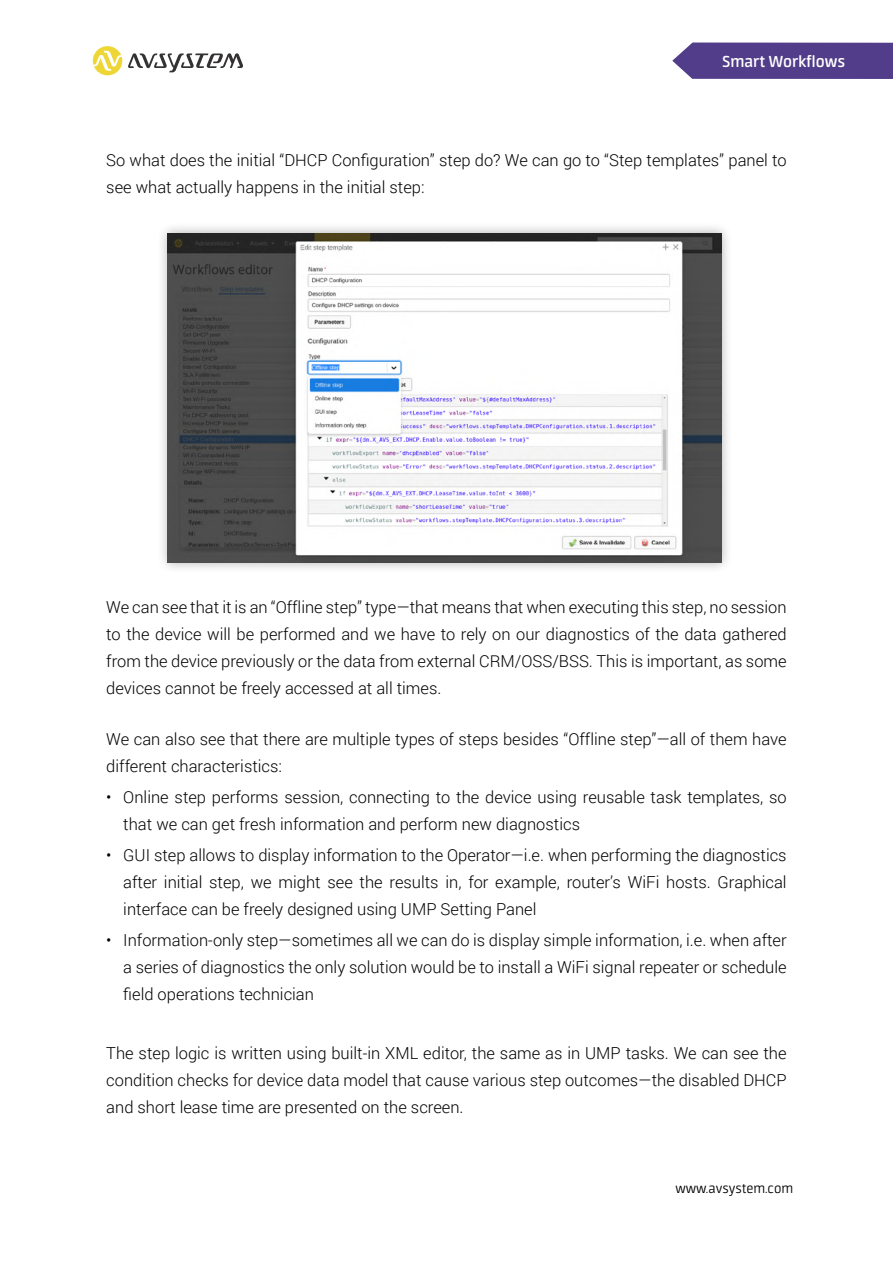
<style>
.page{position:relative;width:893px;height:1263px;background:#fff}
.page>*{position:absolute;margin:0;border:0;box-sizing:border-box;transform-origin:0 0}
.t1{font:600 18px "Neuron";color:#fff}
.t2{font:300 16.5px/27px "Roboto";color:#000;text-align:justify}
.t3{font:300 15px "Neuron";color:#000}
</style>
<div class="page">
<svg style="left:672px;top:43px;width:221px;height:36px;background:#5a468f"></svg>
<svg style="left:128px;top:53px;width:115px;height:19px"></svg>
<svg style="left:93px;top:46px;width:29px;height:29px"></svg>
<div style="left:156px;top:222px;width:576px;height:352px;background:#000;opacity:.3"></div>
<img style="left:168px;top:233px;width:553px;height:329px">
<p class="t1" style="left:722px;top:51px;width:125px">Smart Workflows</p>
<p class="t2" style="left:106px;top:146px;width:682px">So what does the initial “DHCP Configuration” step do? We can go to “Step templates” panel to see what actually happens in the initial step:</p>
<p class="t2" style="left:106px;top:593px;width:682px">We can see that it is an “Offline step” type—that means that when executing this step, no session to the device will be performed and we have to rely on our diagnostics of the data gathered from the device previously or the data from external CRM/OSS/BSS. This is important, as some devices cannot be freely accessed at all times.</p>
<p class="t2" style="left:106px;top:725px;width:682px">We can also see that there are multiple types of steps besides “Offline step”—all of them have different characteristics:</p>
<p class="t2" style="left:123px;top:783px;width:665px;text-indent:-17px">• Online step performs session, connecting to the device using reusable task templates, so that we can get fresh information and perform new diagnostics</p>
<p class="t2" style="left:123px;top:841px;width:665px;text-indent:-17px">• GUI step allows to display information to the Operator—i.e. when performing the diagnostics after initial step, we might see the results in, for example, router’s WiFi hosts. Graphical interface can be freely designed using UMP Setting Panel</p>
<p class="t2" style="left:123px;top:926px;width:665px;text-indent:-17px">• Information-only step—sometimes all we can do is display simple information, i.e. when after a series of diagnostics the only solution would be to install a WiFi signal repeater or schedule field operations technician</p>
<p class="t2" style="left:106px;top:1039px;width:682px">The step logic is written using built-in XML editor, the same as in UMP tasks. We can see the condition checks for device data model that cause various step outcomes—the disabled DHCP and short lease time are presented on the screen.</p>
<p class="t3" style="left:675px;top:1181px;width:119px">www.avsystem.com</p>
</div>
